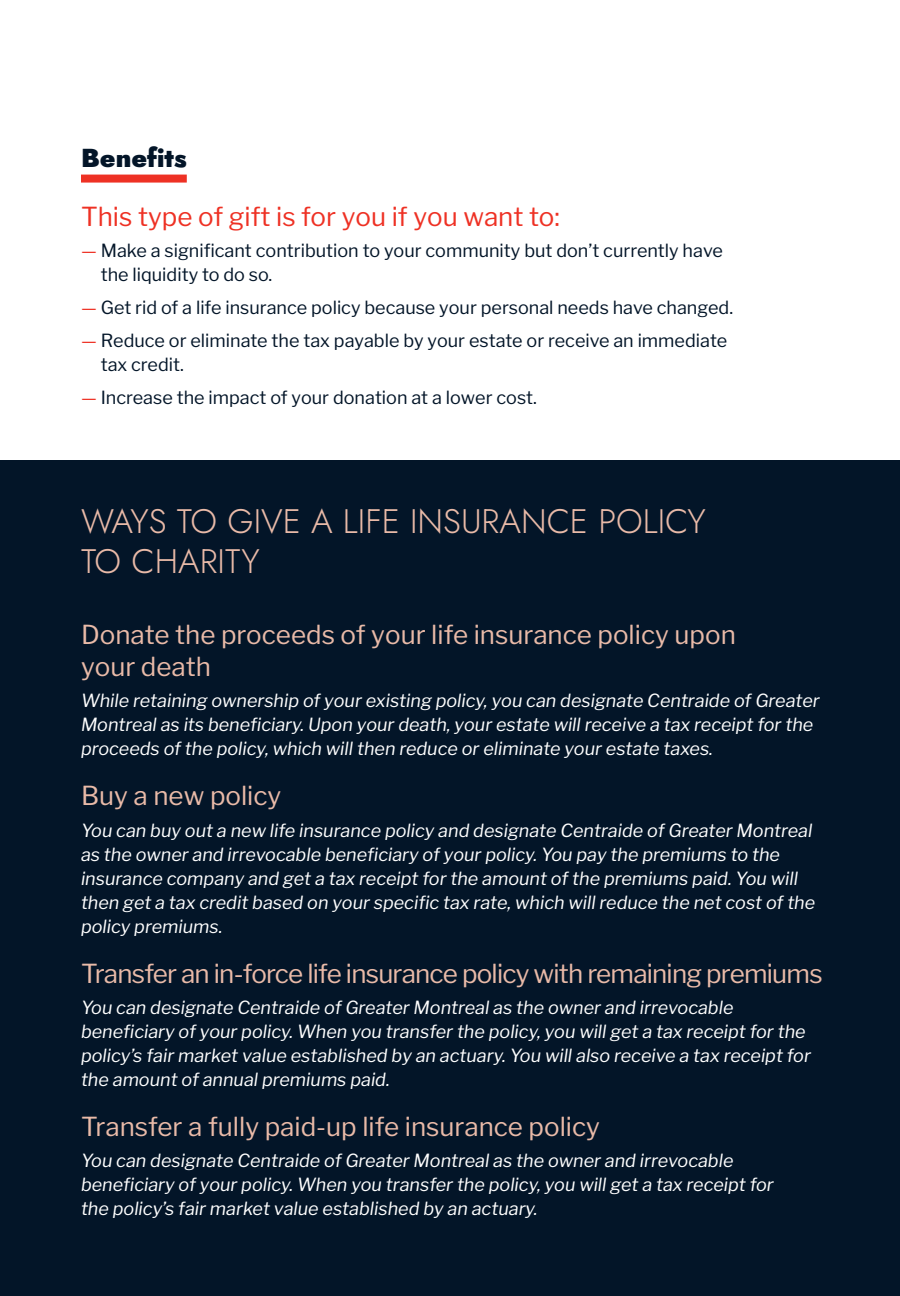
<style>
.page{position:relative;width:900px;height:1296px;background:#fff}
.page>*{position:absolute;margin:0;border:0;box-sizing:border-box;transform-origin:0 0}
.t1{font:300 34px/40px "Jost";color:#e9baa8}
.t2{font:26px/32px "Libre Franklin";color:#e9baa8}
.t3{font:26px "Libre Franklin";letter-spacing:-.03em;color:#e9baa8}
.t4{font:26px "Libre Franklin";color:#ee3124}
.t5{font:900 26px "Jost";color:#031528}
.t6{font:italic 18px/24px "Libre Franklin";color:#fff}
.t7{font:18px/24px "Libre Franklin";color:#031528}
.s1{color:#ee3124}
</style>
<div class="page">
<div style="left:0;top:461px;width:900px;height:835px;background:#031528"></div>
<div style="left:81px;top:175px;width:106px;height:8px;background:#ee3124"></div>
<h2 class="t5" style="left:81px;top:140px;width:107px">Benefits</h2>
<h2 class="t4" style="left:81px;top:200px;width:480px">This type of gift is for you if you want to:</h2>
<p class="t7" style="left:101px;top:238px;width:624px;text-indent:-20px"><span class="s1">—</span> Make a significant contribution to your community but don’t currently have the liquidity to do so.</p>
<p class="t7" style="left:81px;top:295px;width:654px"><span class="s1">—</span> Get rid of a life insurance policy because your personal needs have changed.</p>
<p class="t7" style="left:101px;top:328px;width:628px;text-indent:-20px"><span class="s1">—</span> Reduce or eliminate the tax payable by your estate or receive an immediate tax credit.</p>
<p class="t7" style="left:81px;top:385px;width:458px"><span class="s1">—</span> Increase the impact of your donation at a lower cost.</p>
<h1 class="t1" style="left:81px;top:501px;width:626px">WAYS TO GIVE A LIFE INSURANCE POLICY<br>TO CHARITY</h1>
<h2 class="t2" style="left:81px;top:619px;width:656px">Donate the proceeds of your life insurance policy upon your death</h2>
<p class="t6" style="left:81px;top:689px;width:740px">While retaining ownership of your existing policy, you can designate Centraide of Greater<br>Montreal as its beneficiary. Upon your death, your estate will receive a tax receipt for the proceeds of the policy, which will then reduce or eliminate your estate taxes.</p>
<h2 class="t2" style="left:81px;top:780px;width:202px">Buy a new policy</h2>
<p class="t6" style="left:81px;top:818px;width:736px">You can buy out a new life insurance policy and designate Centraide of Greater Montreal as the owner and irrevocable beneficiary of your policy. You pay the premiums to the insurance company and get a tax receipt for the amount of the premiums paid. You will then get a tax credit based on your specific tax rate, which will reduce the net cost of the policy premiums.</p>
<h2 class="t3" style="left:81px;top:958px;width:743px">Transfer an in-force life insurance policy with remaining premiums</h2>
<p class="t6" style="left:81px;top:995px;width:731px">You can designate Centraide of Greater Montreal as the owner and irrevocable beneficiary of your policy. When you transfer the policy, you will get a tax receipt for the policy’s fair market value established by an actuary. You will also receive a tax receipt for the amount of annual premiums paid.</p>
<h2 class="t2" style="left:81px;top:1110px;width:521px">Transfer a fully paid-up life insurance policy</h2>
<p class="t6" style="left:81px;top:1148px;width:694px">You can designate Centraide of Greater Montreal as the owner and irrevocable beneficiary of your policy. When you transfer the policy, you will get a tax receipt for the policy’s fair market value established by an actuary.</p>
</div>
